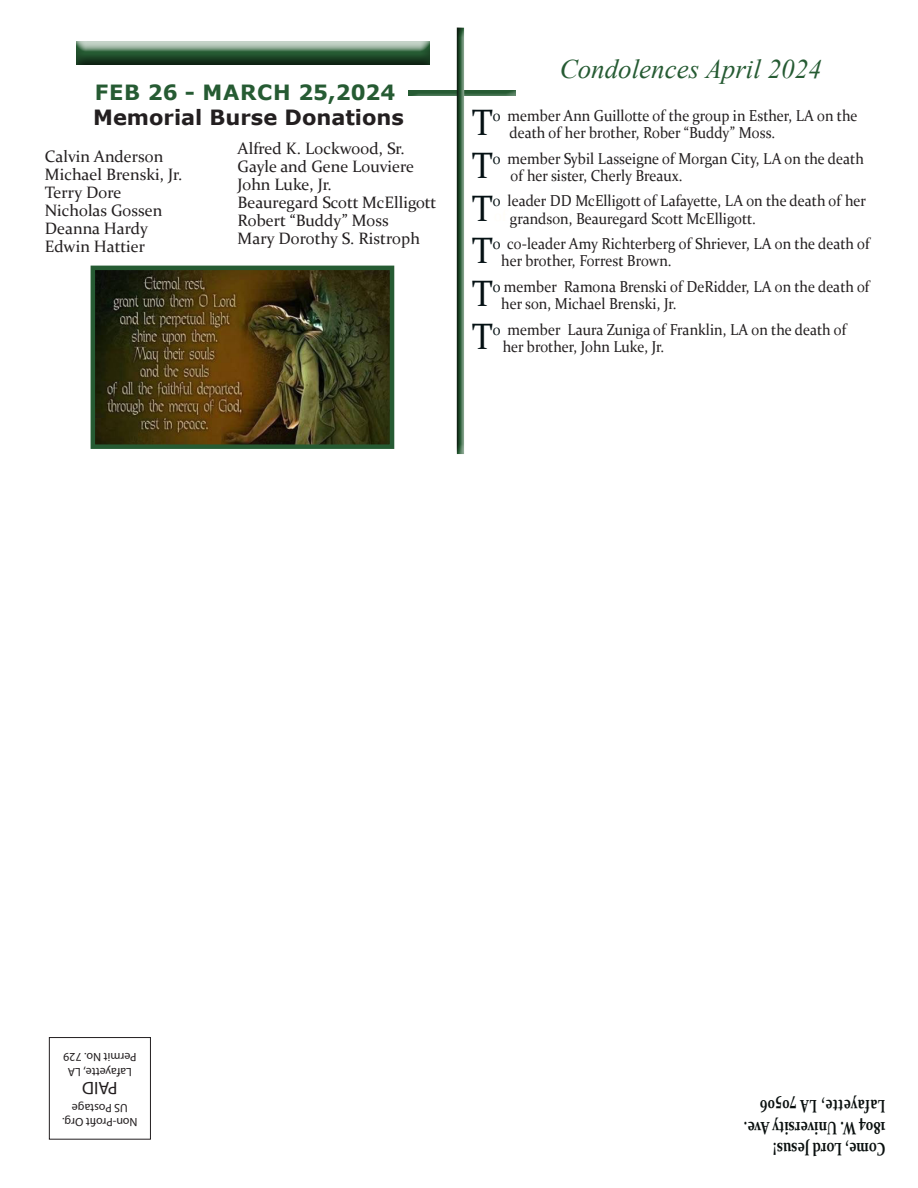
<style>
.page{position:relative;width:918px;height:1188px;background:#fff}
.page>*{position:absolute;margin:0;border:0;box-sizing:border-box;transform-origin:0 0}
.t1{font:36.75px "Constantia";color:#051114;scale:.92 1}
.t2{font:italic 27px "Times New Roman";color:#265b33}
.t3{font:700 21px "Verdana";color:#231f20}
.t4{font:700 21px "Verdana";letter-spacing:.035em;color:#265b33}
.t5{font:700 18.15px "Constantia";letter-spacing:.04em;color:#090f0e;scale:.71 1}
.t6{font:700 18px "Constantia";color:#090f0e;scale:.74 1}
.t7{font:18px "Myriad Pro";color:#231f20}
.t8{font:16.5px "Constantia";color:#231f20}
.t9{font:15.9px "Constantia";color:#231f20;scale:.92 1}
.t10{font:12px "Myriad Pro";color:#231f20}
.s1{color:#051114}
.s2{color:#fff}
</style>
<div class="page">
<div style="left:49px;top:1037px;width:102px;height:103px;border:1px solid #231f20"></div>
<div style="left:408px;top:90px;width:108px;height:6px;background:#265b33"></div>
<div style="left:409px;top:88px;width:109px;height:9px;background:#fff;opacity:.75"></div>
<div style="left:457px;top:25px;width:10px;height:430px;background:#fff"></div>
<div style="left:457px;top:25px;width:9px;height:430px;background:#231f20;opacity:.75"></div>
<div style="left:72px;top:37px;width:359px;height:16px;background:#fff;opacity:.75"></div>
<div style="left:72px;top:43px;width:359px;height:24px;background:#231f20;opacity:.75"></div>
<img style="left:96px;top:271px;width:293px;height:173px">
<div style="left:91px;top:266px;width:303px;height:183px;border:4px solid #265b33"></div>
<p class="t4" style="left:95px;top:78px;width:302px">FEB 26 - MARCH 25,2024</p>
<p class="t3" style="left:93px;top:103px;width:312px">Memorial Burse Donations</p>
<p class="t8" style="left:45px;top:145px;width:120px">Calvin Anderson</p>
<p class="t8" style="left:45px;top:163px;width:139px">Michael Brenski, Jr.</p>
<p class="t8" style="left:45px;top:181px;width:78px">Terry Dore</p>
<p class="t8" style="left:45px;top:199px;width:119px">Nicholas Gossen</p>
<p class="t8" style="left:45px;top:217px;width:105px">Deanna Hardy</p>
<p class="t8" style="left:45px;top:235px;width:102px">Edwin Hattier</p>
<p class="t8" style="left:238px;top:137px;width:169px">Alfred K. Lockwood, Sr.</p>
<p class="t8" style="left:238px;top:155px;width:178px">Gayle and Gene Louviere</p>
<p class="t8" style="left:238px;top:173px;width:96px">John Luke, Jr.</p>
<p class="t8" style="left:238px;top:191px;width:200px">Beauregard Scott McElligott</p>
<p class="t8" style="left:238px;top:209px;width:153px">Robert “Buddy” Moss</p>
<p class="t8" style="left:238px;top:227px;width:184px">Mary Dorothy S. Ristroph</p>
<p class="t2" style="left:560px;top:51px;width:263px">Condolences April 2024</p>
<p class="t1" style="left:472px;top:98px;width:24px">T</p>
<p class="t9" style="left:493px;top:105px;width:398px"><span class="s1">o</span> member Ann Guillotte of the group in Esther, LA on the</p>
<p class="t9" style="left:494px;top:122px;width:307px"><sup>d</sup><span class="s2">e</span>death of her brother, Rober “Buddy” Moss.</p>
<p class="t1" style="left:472px;top:140px;width:24px">T</p>
<p class="t9" style="left:493px;top:147px;width:405px"><span class="s1">o</span> member Sybil Lasseigne of Morgan City, LA on the death</p>
<p class="t9" style="left:494px;top:165px;width:206px"><sup>of</sup> of her sister, Cherly Breaux.</p>
<p class="t1" style="left:472px;top:183px;width:24px">T</p>
<p class="t9" style="left:493px;top:190px;width:407px"><span class="s1">o</span> leader DD McElligott of Lafayette, LA on the death of her</p>
<p class="t9" style="left:494px;top:208px;width:286px"><sup>of</sup> grandson, Beauregard Scott McElligott.</p>
<p class="t1" style="left:472px;top:226px;width:24px">T</p>
<p class="t9" style="left:493px;top:233px;width:411px"><span class="s1">o</span> co-leader Amy Richterberg of Shriever, LA on the death of</p>
<p class="t9" style="left:501px;top:250px;width:187px">her brother, Forrest Brown.</p>
<p class="t1" style="left:472px;top:269px;width:24px">T</p>
<p class="t9" style="left:493px;top:276px;width:411px"><span class="s1">o</span> member Ramona Brenski of DeRidder, LA on the death of</p>
<p class="t9" style="left:501px;top:293px;width:192px">her son, Michael Brenski, Jr.</p>
<p class="t1" style="left:472px;top:312px;width:24px">T</p>
<p class="t9" style="left:493px;top:319px;width:386px"><span class="s1">o</span> member Laura Zuniga of Franklin, LA on the death of</p>
<p class="t9" style="left:494px;top:336px;width:186px"><span class="s2">h</span>her brother, John Luke, Jr.</p>
<p class="t10" style="left:136px;top:1065px;width:75px;rotate:-180deg">Permit No. 729</p>
<p class="t10" style="left:132px;top:1079px;width:65px;rotate:-180deg">Lafayette, LA</p>
<p class="t7" style="left:118px;top:1099px;width:37px;rotate:-180deg">PAID</p>
<p class="t10" style="left:128px;top:1115px;width:58px;rotate:-180deg">US Postage</p>
<p class="t10" style="left:138px;top:1130px;width:77px;rotate:-180deg">Non-Profit Org.</p>
<p class="t5" style="left:886px;top:1119px;width:178px;rotate:-180deg">Lafayette, LA 70506</p>
<p class="t6" style="left:886px;top:1140px;width:193px;rotate:-180deg">1804 W. University Ave.</p>
<p class="t6" style="left:886px;top:1162px;width:154px;rotate:-180deg">Come, Lord Jesus!</p>
</div>
